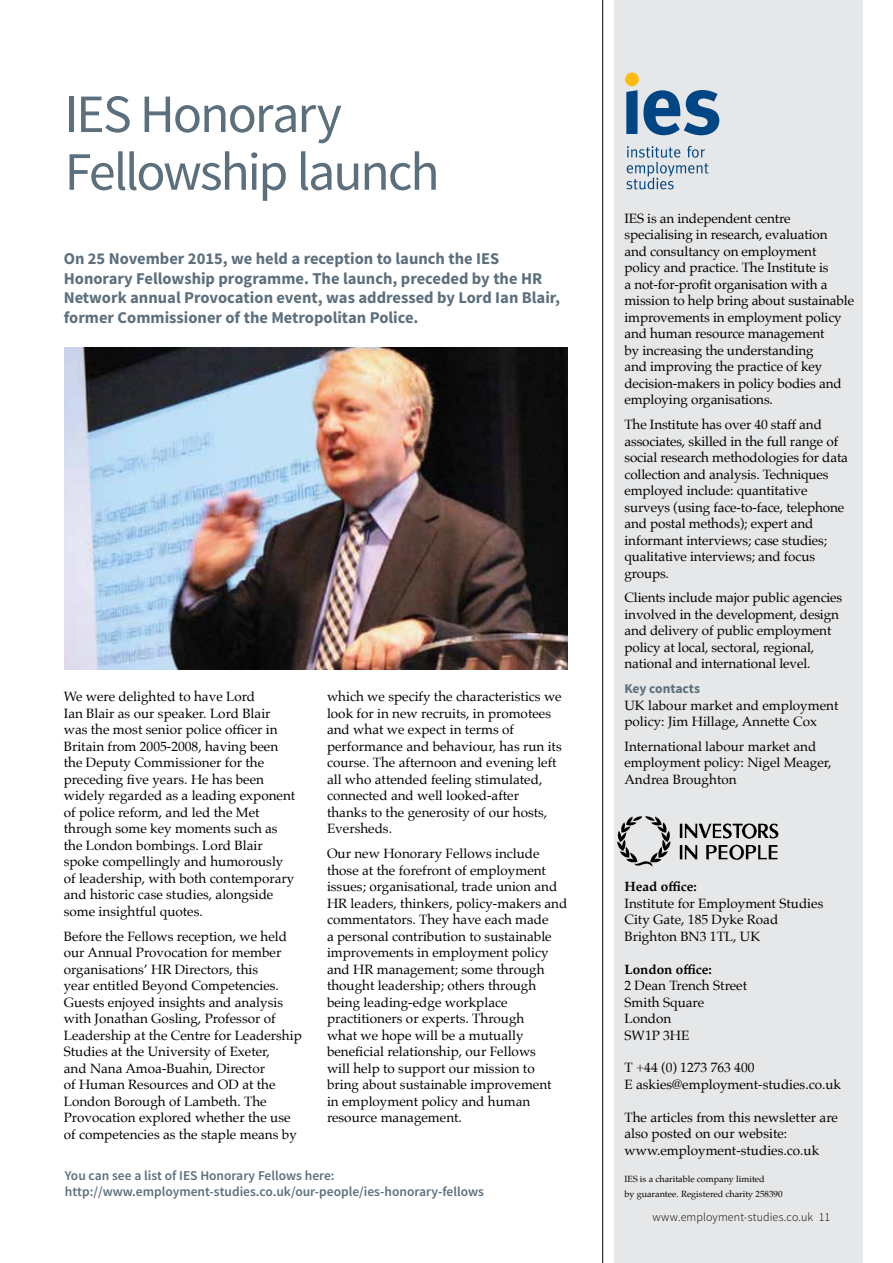
<style>
.page{position:relative;width:893px;height:1263px;background:#fff}
.page>*{position:absolute;margin:0;border:0;box-sizing:border-box;transform-origin:0 0}
.t1{font:54px/57.8px "Source Sans Pro";letter-spacing:-.04em;color:#5c6f7c}
.t2{font:700 16.5px/19.5px "Source Sans Pro";color:#5c6f7c}
.t3{font:13.5px/16.5px "Palatino";color:#000}
.t4{font:600 13.5px/16.5px "Source Sans Pro";color:#5c6f7c}
.t5{font:700 13.5px "Palatino";color:#000}
.t6{font:700 13.5px "Source Sans Pro";color:#5c6f7c}
.t7{font:300 12px "Source Sans Pro";letter-spacing:.01em;color:#000}
.t8{font:9px/15px "Palatino";color:#000}
</style>
<div class="page">
<div style="left:614px;top:0;width:248px;height:1263px;background:#e6e7e8"></div>
<hr style="left:602px;top:0;width:1px;height:1263px;background:#000">
<svg style="left:626px;top:146px;width:82px;height:43px"></svg>
<div style="left:625px;top:72px;width:14px;height:14px;background:#febc11;border-radius:50%"></div>
<svg style="left:626px;top:90px;width:11px;height:44px"></svg>
<svg style="left:643px;top:90px;width:76px;height:45px"></svg>
<img style="left:617px;top:816px;width:162px;height:51px">
<img style="left:65px;top:347px;width:503px;height:322px">
<h1 class="t1" style="left:65px;top:86px;width:376px">IES Honorary<br>Fellowship launch</h1>
<p class="t2" style="left:64px;top:249px;width:498px">On 25 November 2015, we held a reception to launch the IES Honorary Fellowship programme. The launch, preceded by the HR Network annual Provocation event, was addressed by Lord Ian Blair, former Commissioner of the Metropolitan Police.</p>
<p class="t3" style="left:64px;top:688px;width:233px">We were delighted to have Lord<br>Ian Blair as our speaker. Lord Blair was the most senior police officer in Britain from 2005-2008, having been the Deputy Commissioner for the preceding five years. He has been widely regarded as a leading exponent of police reform, and led the Met through some key moments such as the London bombings. Lord Blair spoke compellingly and humorously of leadership, with both contemporary and historic case studies, alongside some insightful quotes.</p>
<p class="t3" style="left:64px;top:928px;width:240px">Before the Fellows reception, we held our Annual Provocation for member organisations’ HR Directors, this<br>year entitled Beyond Competencies.<br>Guests enjoyed insights and analysis with Jonathan Gosling, Professor of Leadership at the Centre for Leadership Studies at the University of Exeter,<br>and Nana Amoa-Buahin, Director<br>of Human Resources and OD at the London Borough of Lambeth. The Provocation explored whether the use of competencies as the staple means by</p>
<p class="t4" style="left:65px;top:1167px;width:421px">You can see a list of IES Honorary Fellows here: http://www.employment-studies.co.uk/our-people/ies-honorary-fellows</p>
<p class="t3" style="left:327px;top:688px;width:236px">which we specify the characteristics we look for in new recruits, in promotees and what we expect in terms of performance and behaviour, has run its course. The afternoon and evening left all who attended feeling stimulated, connected and well looked-after thanks to the generosity of our hosts, Eversheds.</p>
<p class="t3" style="left:327px;top:845px;width:242px">Our new Honorary Fellows include those at the forefront of employment issues; organisational, trade union and HR leaders, thinkers, policy-makers and commentators. They have each made<br>a personal contribution to sustainable improvements in employment policy and HR management; some through thought leadership; others through being leading-edge workplace practitioners or experts. Through<br>what we hope will be a mutually beneficial relationship, our Fellows<br>will help to support our mission to bring about sustainable improvement<br>in employment policy and human resource management.</p>
<p class="t3" style="left:624px;top:210px;width:231px">IES is an independent centre specialising in research, evaluation<br>and consultancy on employment policy and practice. The Institute is<br>a not-for-profit organisation with a mission to help bring about sustainable improvements in employment policy and human resource management<br>by increasing the understanding<br>and improving the practice of key decision-makers in policy bodies and employing organisations.</p>
<p class="t3" style="left:624px;top:416px;width:225px">The Institute has over 40 staff and associates, skilled in the full range of social research methodologies for data collection and analysis. Techniques employed include: quantitative surveys (using face-to-face, telephone and postal methods); expert and informant interviews; case studies; qualitative interviews; and focus groups.</p>
<p class="t3" style="left:624px;top:589px;width:219px">Clients include major public agencies involved in the development, design and delivery of public employment policy at local, sectoral, regional, national and international level.</p>
<p class="t6" style="left:624px;top:680px;width:77px">Key contacts</p>
<p class="t3" style="left:624px;top:696px;width:215px">UK labour market and employment policy: Jim Hillage, Annette Cox</p>
<p class="t3" style="left:624px;top:738px;width:209px">International labour market and employment policy: Nigel Meager,<br>Andrea Broughton</p>
<p class="t5" style="left:624px;top:875px;width:74px">Head office:</p>
<p class="t3" style="left:624px;top:894px;width:200px">Institute for Employment Studies<br>City Gate, 185 Dyke Road<br>Brighton BN3 1TL, UK</p>
<p class="t5" style="left:624px;top:957px;width:89px">London office:</p>
<p class="t3" style="left:624px;top:977px;width:124px">2 Dean Trench Street<br>Smith Square<br>London<br>SW1P 3HE</p>
<p class="t3" style="left:624px;top:1059px;width:218px">T +44 (0) 1273 763 400<br>E askies@employment-studies.co.uk</p>
<p class="t3" style="left:624px;top:1109px;width:215px">The articles from this newsletter are also posted on our website: www.employment-studies.co.uk</p>
<p class="t8" style="left:624px;top:1171px;width:160px">IES is a charitable company limited<br>by guarantee. Registered charity 258390</p>
<p class="t7" style="left:652px;top:1210px;width:179px">www.employment-studies.co.uk 11</p>
</div>
